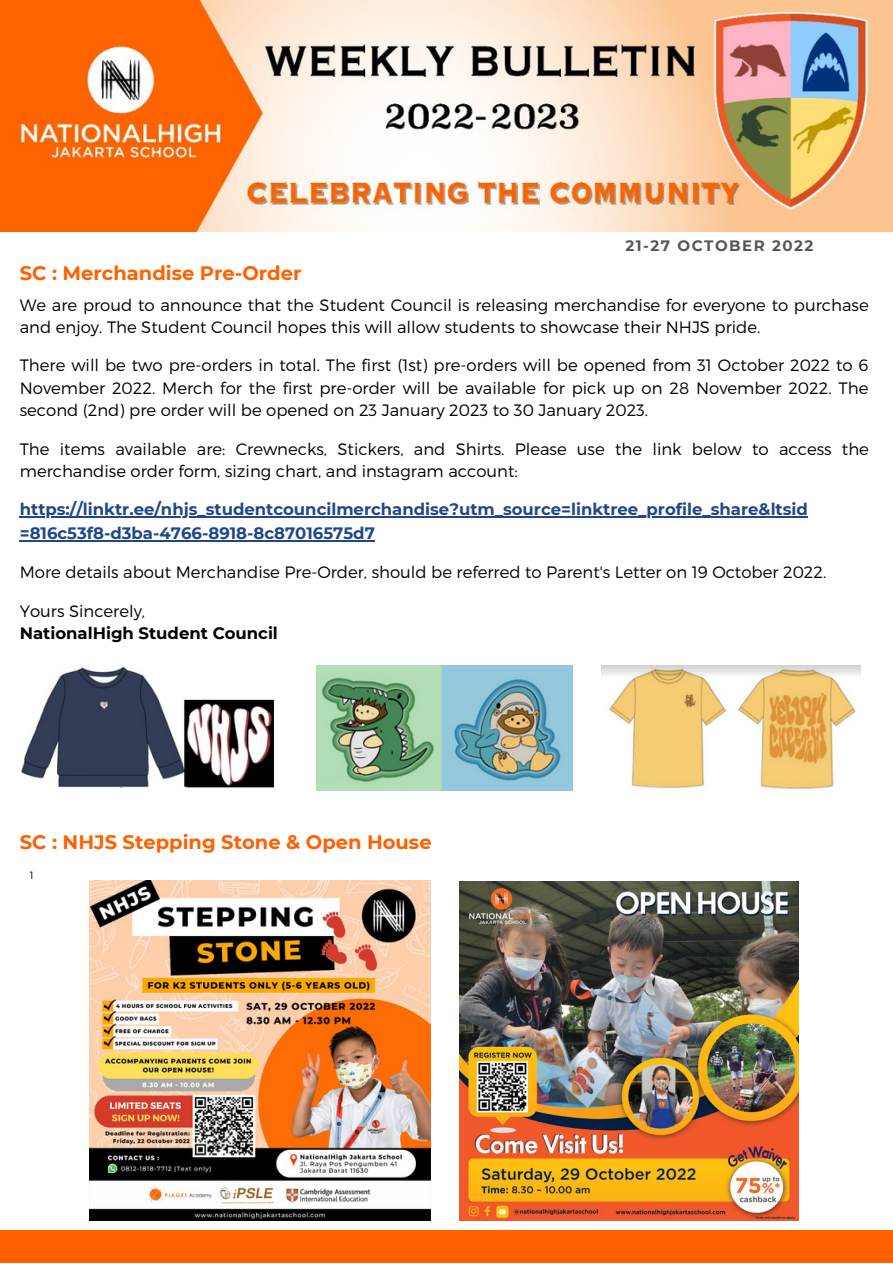
<style>
.page{position:relative;width:893px;height:1264px;background:#fff}
.page>*{position:absolute;margin:0;border:0;box-sizing:border-box;transform-origin:0 0}
.t1{font:700 19.5px "Montserrat";color:#ff6100}
.t2{font:300 16.5px/22.5px "Montserrat";color:#000}
.t3{font:700 16.5px/23.5px "Montserrat";color:#204789}
.t4{font:700 16.5px "Montserrat";color:#000}
.t5{font:700 15px "Montserrat";letter-spacing:.1em;color:#565656}
.t6{font:300 10.5px "Montserrat";color:#000}
</style>
<div class="page">
<div style="left:0;top:1230px;width:892px;height:32px;background:#ff6100"></div>
<img style="left:0;top:0;width:892px;height:231px">
<img style="left:21px;top:666px;width:253px;height:121px">
<img style="left:316px;top:665px;width:256px;height:125px">
<img style="left:601px;top:665px;width:259px;height:125px">
<hr style="left:20px;top:516px;width:787px;height:1px;background:#204789">
<hr style="left:20px;top:540px;width:355px;height:1px;background:#204789">
<img style="left:89px;top:880px;width:341px;height:340px">
<img style="left:459px;top:881px;width:339px;height:339px">
<p class="t1" style="left:20px;top:261px;width:283px">SC : Merchandise Pre-Order</p>
<p class="t5" style="left:625px;top:237px;width:189px">21-27 OCTOBER 2022</p>
<p class="t2" style="left:20px;top:293px;width:850px">We are proud to announce that the Student Council is releasing merchandise for everyone to purchase and enjoy. The Student Council hopes this will allow students to showcase their NHJS pride.</p>
<p class="t2" style="left:20px;top:353px;width:850px;text-align:justify">There will be two pre-orders in total. The first (1st) pre-orders will be opened from 31 October 2022 to 6<br>November 2022. Merch for the first pre-order will be available for pick up on 28 November 2022. The second (2nd) pre order will be opened on 23 January 2023 to 30 January 2023.</p>
<p class="t2" style="left:20px;top:437px;width:850px">The items available are: Crewnecks, Stickers, and Shirts. Please use the link below to access the merchandise order form, sizing chart, and instagram account:</p>
<p class="t3" style="left:20px;top:497px;width:789px">https://linktr.ee/nhjs_studentcouncilmerchandise?utm_source=linktree_profile_share&amp;ltsid =816c53f8-d3ba-4766-8918-8c87016575d7</p>
<p class="t2" style="left:20px;top:560px;width:808px">More details about Merchandise Pre-Order, should be referred to Parent's Letter on 19 October 2022.</p>
<p class="t2" style="left:20px;top:598px;width:127px">Yours Sincerely,</p>
<p class="t4" style="left:20px;top:623px;width:259px">NationalHigh Student Council</p>
<p class="t1" style="left:20px;top:830px;width:413px">SC : NHJS Stepping Stone &amp; Open House</p>
<p class="t6" style="left:30px;top:868px;width:5px">1</p>
</div>
